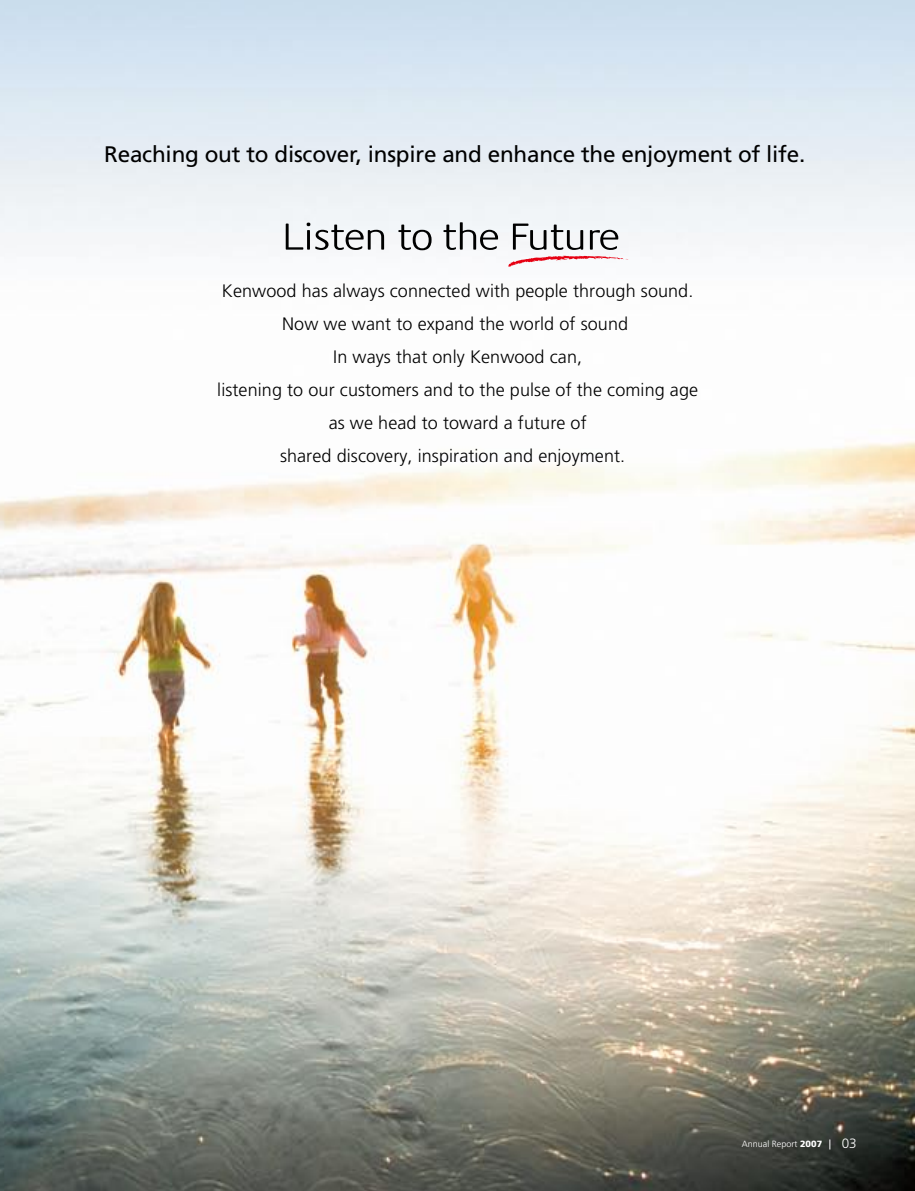
<style>
.page{position:relative;width:915px;height:1191px;background:#fff}
.page>*{position:absolute;margin:0;border:0;box-sizing:border-box;transform-origin:0 0}
.t1{font:22.5px "Frutiger";letter-spacing:-.01em;color:#000}
.t2{font:300 18px/33px "Frutiger";letter-spacing:.005em;color:#000;text-align:center}
.t3{font:300 13.5px "Frutiger";color:#fff}
.t4{font:300 9px "Frutiger";color:#fff}
.s1{font-weight:900}
</style>
<div class="page">
<img style="left:0;top:0;width:914px;height:1191px">
<svg style="left:285px;top:223px;width:99px;height:27px"></svg>
<svg style="left:398px;top:224px;width:33px;height:26px"></svg>
<svg style="left:443px;top:222px;width:55px;height:28px"></svg>
<svg style="left:508px;top:223px;width:120px;height:44px"></svg>
<p class="t1" style="left:104px;top:141px;width:702px">Reaching out to discover, inspire and enhance the enjoyment of life.</p>
<p class="t2" style="left:217px;top:274px;width:482px">Kenwood has always connected with people through sound.<br>Now we want to expand the world of sound<br>In ways that only Kenwood can,<br>listening to our customers and to the pulse of the coming age as we head to toward a future of<br>shared discovery, inspiration and enjoyment.</p>
<p class="t4" style="left:741px;top:1138px;width:82px">Annual Report <span class="s1">2007</span></p>
<p class="t3" style="left:841px;top:1136px;width:17px">03</p>
</div>
